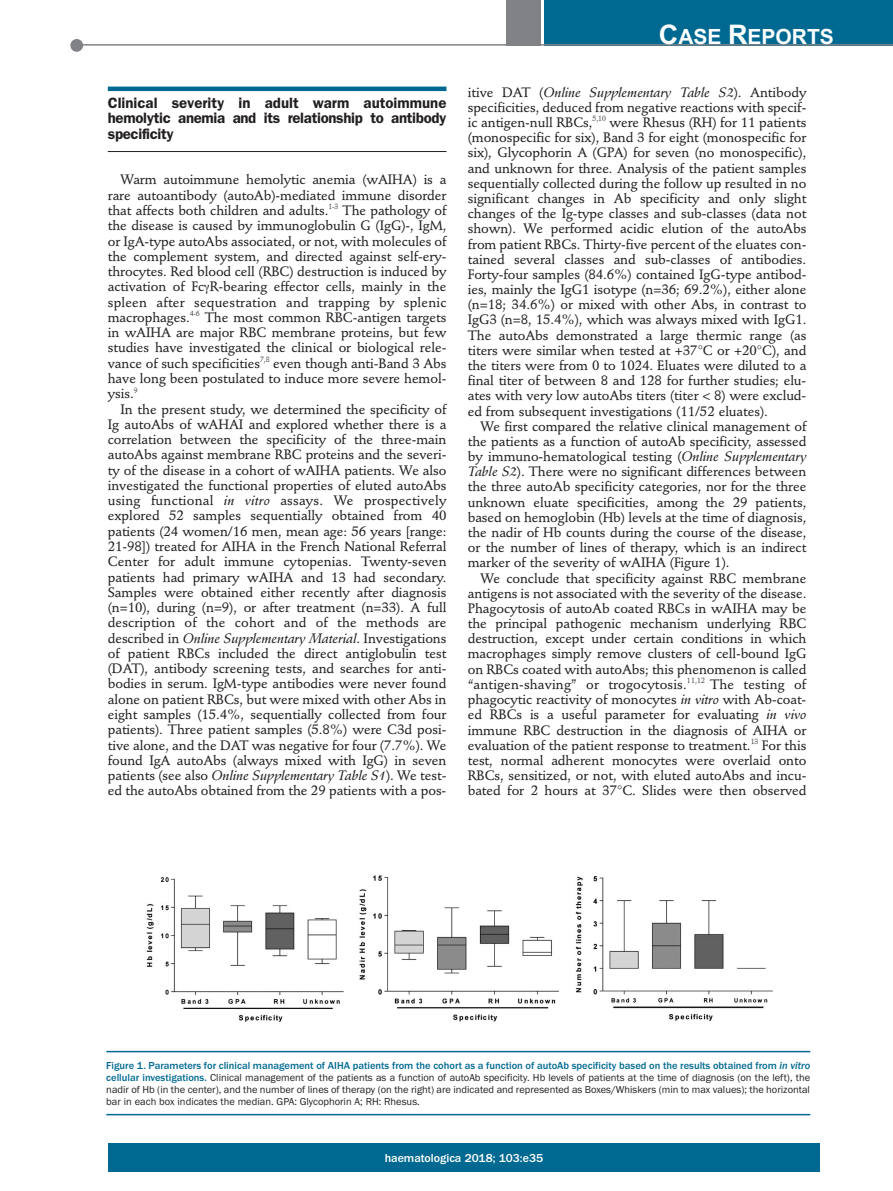
<style>
.page{position:relative;width:893px;height:1191px;background:#fff}
.page>*{position:absolute;margin:0;border:0;box-sizing:border-box;transform-origin:0 0}
.t1{font:700 21px "Arial";color:#fff}
.t2{font:600 15px/15.3px "Franklin Gothic";letter-spacing:-.02em;color:#231f20;text-align:justify}
.t3{font:500 13.5px/15.1px "Stempel Schneidler";letter-spacing:-.005em;color:#231f20;text-align:justify}
.t4{font:italic 13.5px "Stempel Schneidler Med";letter-spacing:-.005em;color:#231f20}
.t5{font:500 12px "Franklin Gothic";color:#fff}
.t6{font:10.5px/12px "Franklin Gothic";color:#231f20;text-align:justify}
.s1{font-family:"Stempel Schneidler Med";font-weight:400;font-style:italic}
.s2{font-family:"Stempel Schneidler";font-weight:500;font-style:normal}
.s3{font-size:27px}
.s4{font-weight:500;color:#006991}
.s5{font-weight:500;font-style:italic;color:#006991}
</style>
<div class="page">
<hr style="left:108px;top:87px;width:338px;height:4px;background:#006991">
<hr style="left:108px;top:151px;width:338px;height:1px;background:#231f20">
<div style="left:107px;top:1143px;width:713px;height:28px;background:#006991"></div>
<div style="left:544px;top:0;width:349px;height:45px;background:#006991"></div>
<div style="left:506px;top:0;width:34px;height:45px;background:#808285"></div>
<div style="left:70px;top:39px;width:13px;height:13px;background:#808285;border-radius:50%"></div>
<hr style="left:78px;top:44px;width:815px;height:2px;background:#808285">
<img style="left:146px;top:875px;width:627px;height:147px">
<hr style="left:106px;top:1050px;width:704px;height:2px;background:#006991">
<hr style="left:106px;top:1113px;width:704px;height:2px;background:#006991">
<p class="t2" style="left:108px;top:97px;width:340px">Clinical severity in adult warm autoimmune hemolytic anemia and its relationship to antibody specificity</p>
<p class="t3" style="left:108px;top:173px;width:340px;text-indent:13px">Warm autoimmune hemolytic anemia (wAIHA) is a rare autoantibody (autoAb)-mediated immune disorder that affects both children and adults.<sup>1-3</sup> The pathology of the disease is caused by immunoglobulin G (IgG)-, IgM, or IgA-type autoAbs associated, or not, with molecules of the complement system, and directed against self-ery&shy;throcytes. Red blood cell (RBC) destruction is induced by activation of Fc R-bearing effector cells, mainly in the spleen after sequestration and trapping by splenic macrophages.<sup>4-6</sup> The most common RBC-antigen targets in wAIHA are major RBC membrane proteins, but few studies have investigated the clinical or biological rele&shy;vance of such specificities<sup>7,8</sup> even though anti-Band 3 Abs have long been postulated to induce more severe hemol&shy;ysis.<sup>9</sup></p>
<p class="t3" style="left:108px;top:402px;width:340px;text-indent:13px">In the present study, we determined the specificity of Ig autoAbs of wAHAI and explored whether there is a correlation between the specificity of the three-main autoAbs against membrane RBC proteins and the severi&shy;ty of the disease in a cohort of wAIHA patients. We also investigated the functional properties of eluted autoAbs using functional <span class="s1">in vitro</span> assays. We prospectively explored 52 samples sequentially obtained from 40 patients (24 women/16 men, mean age: 56 years [range:<br>21-98]) treated for AIHA in the French National Referral Center for adult immune cytopenias. Twenty-seven patients had primary wAIHA and 13 had secondary.<br>Samples were obtained either recently after diagnosis (n=10), during (n=9), or after treatment (n=33). A full description of the cohort and of the methods are</p>
<p class="t4" style="left:108px;top:632px;width:340px"><span class="s2">described in</span> Online Supplementary Material<span class="s2">. Investigations</span></p>
<p class="t3" style="left:108px;top:647px;width:340px">of patient RBCs included the direct antiglobulin test (DAT), antibody screening tests, and searches for anti&shy;bodies in serum. IgM-type antibodies were never found alone on patient RBCs, but were mixed with other Abs in eight samples (15.4%, sequentially collected from four patients). Three patient samples (5.8%) were C3d posi&shy;tive alone, and the DAT was negative for four (7.7%). We found IgA autoAbs (always mixed with IgG) in seven</p>
<p class="t4" style="left:108px;top:770px;width:340px"><span class="s2">patients (see also</span> Online Supplementary Table S1<span class="s2">). We test-</span></p>
<p class="t3" style="left:108px;top:784px;width:340px">ed the autoAbs obtained from the 29 patients with a pos-</p>
<h1 class="t1" style="left:659px;top:25px;width:176px"><span class="s3">C</span>ASE <span class="s3">R</span>EPORTS</h1>
<p class="t4" style="left:468px;top:87px;width:340px"><span class="s2">itive DAT (</span>Online Supplementary Table S2<span class="s2">). Antibody</span></p>
<p class="t3" style="left:468px;top:101px;width:340px">specificities, deduced from negative reactions with specif&shy;ic antigen-null RBCs,<sup>5,10</sup> were Rhesus (RH) for 11 patients (monospecific for six), Band 3 for eight (monospecific for six), Glycophorin A (GPA) for seven (no monospecific), and unknown for three. Analysis of the patient samples sequentially collected during the follow up resulted in no significant changes in Ab specificity and only slight changes of the Ig-type classes and sub-classes (data not shown). We performed acidic elution of the autoAbs from patient RBCs. Thirty-five percent of the eluates con&shy;tained several classes and sub-classes of antibodies.<br>Forty-four samples (84.6%) contained IgG-type antibod&shy;ies, mainly the IgG1 isotype (n=36; 69.2%), either alone (n=18; 34.6%) or mixed with other Abs, in contrast to IgG3 (n=8, 15.4%), which was always mixed with IgG1.<br>The autoAbs demonstrated a large thermic range (as titers were similar when tested at +37°C or +20°C), and the titers were from 0 to 1024. Eluates were diluted to a final titer of between 8 and 128 for further studies; elu&shy;ates with very low autoAbs titers (titer &lt; 8) were exclud&shy;ed from subsequent investigations (11/52 eluates).</p>
<p class="t3" style="left:468px;top:420px;width:340px;text-indent:13px">We first compared the relative clinical management of the patients as a function of autoAb specificity, assessed by immuno-hematological testing (<span class="s1">Online Supplementary Table S2</span>). There were no significant differences between the three autoAb specificity categories, nor for the three unknown eluate specificities, among the 29 patients, based on hemoglobin (Hb) levels at the time of diagnosis, the nadir of Hb counts during the course of the disease, or the number of lines of therapy, which is an indirect marker of the severity of wAIHA (Figure 1).</p>
<p class="t3" style="left:468px;top:571px;width:340px;text-indent:13px">We conclude that specificity against RBC membrane antigens is not associated with the severity of the disease.<br>Phagocytosis of autoAb coated RBCs in wAIHA may be the principal pathogenic mechanism underlying RBC destruction, except under certain conditions in which macrophages simply remove clusters of cell-bound IgG on RBCs coated with autoAbs; this phenomenon is called “antigen-shaving” or trogocytosis.<sup>11,12</sup> The testing of phagocytic reactivity of monocytes <span class="s1">in vitro</span> with Ab-coat&shy;ed RBCs is a useful parameter for evaluating <span class="s1">in vivo </span>immune RBC destruction in the diagnosis of AIHA or evaluation of the patient response to treatment.<sup>13</sup> For this test, normal adherent monocytes were overlaid onto RBCs, sensitized, or not, with eluted autoAbs and incu&shy;bated for 2 hours at 37°C. Slides were then observed</p>
<p class="t6" style="left:106px;top:1059px;width:705px"><span class="s4">Figure 1. Parameters for clinical management of AIHA patients from the cohort as a function of autoAb specificity based on the results obtained from</span> <span class="s5">in vitro </span><span class="s4">cellular investigations.</span> Clinical management of the patients as a function of autoAb specificity. Hb levels of patients at the time of diagnosis (on the left), the nadir of Hb (in the center), and the number of lines of therapy (on the right) are indicated and represented as Boxes/Whiskers (min to max values); the horizontal bar in each box indicates the median. GPA: Glycophorin A; RH: Rhesus.</p>
<p class="t5" style="left:385px;top:1150px;width:160px">haematologica 2018; 103:e35</p>
</div>
